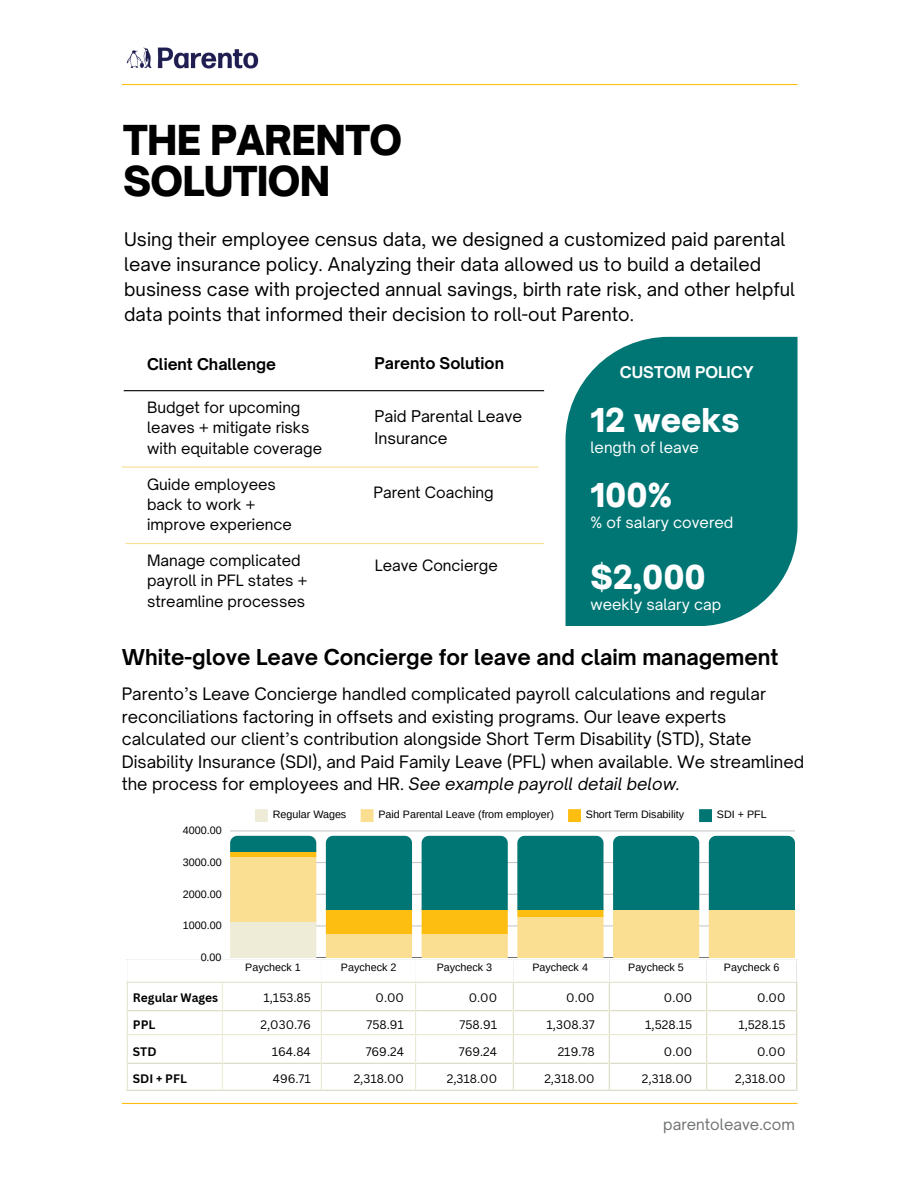
<style>
.page{position:relative;width:918px;height:1188px;background:#fff}
.page>*{position:absolute;margin:0;border:0;box-sizing:border-box;transform-origin:0 0}
.t1{font:900 39.45px/41.2px "Open Sauce One";letter-spacing:-.02em;color:#000001}
.t2{font:900 31.5px "Open Sauce One";color:#fff}
.t3{font:700 21px "Open Sauce One";color:#000001}
.t4{font:18px/24.8px "Open Sauce One";color:#000001}
.t5{font:16.5px/22.5px "Open Sauce One";color:#000001}
.t6{font:700 15.45px "Open Sauce One";color:#000001}
.t7{font:15.45px/21.1px "Open Sauce One";color:#000001}
.t8{font:700 15.45px "Open Sauce One";color:#fff}
.t9{font:15px/20.2px "Open Sauce One";color:#000001}
.t10{font:15px "Open Sauce One";color:#fff}
.t11{font:15px "Open Sauce One";color:#707274}
.t12{font:12px "Canva Sans";color:#000}
.t13{font:700 12px "Canva Sans";color:#000}
.t14{font:10.8px "Arimo";color:#000}
.s1{font-style:italic}
</style>
<div class="page">
<hr style="left:122px;top:84px;width:676px;height:1px;background:#febd11">
<hr style="left:122px;top:1103px;width:676px;height:1px;background:#febd11">
<img style="left:126px;top:47px;width:133px;height:22px">
<hr style="left:122px;top:467px;width:416px;height:1px;background:#fade92">
<hr style="left:126px;top:543px;width:418px;height:1px;background:#fade92">
<hr style="left:124px;top:390px;width:420px;height:1px;background:#000">
<div style="left:566px;top:337px;width:231px;height:289px;background:#007674"></div>
<hr style="left:127px;top:983px;width:1px;height:107px;background:#eeecd7">
<hr style="left:222px;top:983px;width:1px;height:107px;background:#eeecd7">
<hr style="left:321px;top:983px;width:1px;height:107px;background:#eeecd7">
<hr style="left:415px;top:983px;width:1px;height:107px;background:#eeecd7">
<hr style="left:513px;top:983px;width:1px;height:107px;background:#eeecd7">
<hr style="left:609px;top:983px;width:1px;height:107px;background:#eeecd7">
<hr style="left:706px;top:983px;width:1px;height:107px;background:#eeecd7">
<hr style="left:796px;top:983px;width:2px;height:107px;background:#eeecd7">
<hr style="left:127px;top:982px;width:671px;height:1px;background:#eeecd7">
<hr style="left:127px;top:1010px;width:671px;height:1px;background:#eeecd7">
<hr style="left:127px;top:1034px;width:671px;height:1px;background:#eeecd7">
<hr style="left:127px;top:1063px;width:671px;height:1px;background:#eeecd7">
<hr style="left:127px;top:1090px;width:671px;height:1px;background:#eeecd7">
<svg style="left:255px;top:809px;width:13px;height:13px"></svg>
<svg style="left:361px;top:809px;width:13px;height:13px"></svg>
<svg style="left:568px;top:809px;width:13px;height:13px"></svg>
<svg style="left:699px;top:809px;width:13px;height:13px"></svg>
<hr style="left:230px;top:926px;width:565px;height:1px;background:#000">
<hr style="left:230px;top:894px;width:565px;height:1px;background:#000">
<hr style="left:230px;top:862px;width:565px;height:1px;background:#000">
<hr style="left:230px;top:831px;width:565px;height:1px;background:#000">
<hr style="left:230px;top:957px;width:565px;height:1px;background:#000">
<svg style="left:230px;top:836px;width:186px;height:146px"></svg>
<svg style="left:422px;top:836px;width:277px;height:146px"></svg>
<svg style="left:706px;top:836px;width:89px;height:146px"></svg>
<h1 class="t1" style="left:123px;top:119px;width:280px">THE PARENTO<br>SOLUTION</h1>
<p class="t4" style="left:124px;top:227px;width:673px">Using their employee census data, we designed a customized paid parental leave insurance policy. Analyzing their data allowed us to build a detailed business case with projected annual savings, birth rate risk, and other helpful data points that informed their decision to roll-out Parento.</p>
<p class="t6" style="left:147px;top:354px;width:131px">Client Challenge</p>
<p class="t6" style="left:375px;top:353px;width:131px">Parento Solution</p>
<p class="t8" style="left:620px;top:362px;width:135px">CUSTOM POLICY</p>
<p class="t9" style="left:147px;top:397px;width:177px">Budget for upcoming leaves + mitigate risks with equitable coverage</p>
<p class="t7" style="left:375px;top:406px;width:149px">Paid Parental Leave<br>Insurance</p>
<h2 class="t2" style="left:590px;top:400px;width:151px">12 weeks</h2>
<p class="t10" style="left:590px;top:438px;width:110px">length of leave</p>
<p class="t9" style="left:147px;top:474px;width:146px">Guide employees back to work + improve experience</p>
<p class="t9" style="left:147px;top:550px;width:162px">Manage complicated payroll in PFL states + streamline processes</p>
<p class="t9" style="left:374px;top:482px;width:122px">Parent Coaching</p>
<p class="t9" style="left:375px;top:555px;width:125px">Leave Concierge</p>
<h2 class="t2" style="left:590px;top:475px;width:83px">100%</h2>
<p class="t10" style="left:590px;top:513px;width:144px">% of salary covered</p>
<h2 class="t2" style="left:590px;top:557px;width:117px">$2,000</h2>
<p class="t10" style="left:590px;top:595px;width:132px">weekly salary cap</p>
<p class="t3" style="left:122px;top:644px;width:658px">White-glove Leave Concierge for leave and claim management</p>
<p class="t5" style="left:122px;top:683px;width:684px">Parento’s Leave Concierge handled complicated payroll calculations and regular reconciliations factoring in offsets and existing programs. Our leave experts calculated our client’s contribution alongside Short Term Disability (STD), State Disability Insurance (SDI), and Paid Family Leave (PFL) when available. We streamlined the process for employees and HR. <span class="s1">See example payroll detail below.</span></p>
<p class="t14" style="left:183px;top:825px;width:40px">4000.00</p>
<p class="t14" style="left:183px;top:856px;width:40px">3000.00</p>
<p class="t14" style="left:183px;top:888px;width:40px">2000.00</p>
<p class="t14" style="left:183px;top:920px;width:40px">1000.00</p>
<p class="t14" style="left:201px;top:951px;width:22px">0.00</p>
<p class="t13" style="left:133px;top:989px;width:87px">Regular Wages</p>
<p class="t13" style="left:133px;top:1016px;width:24px">PPL</p>
<p class="t13" style="left:133px;top:1043px;width:25px">STD</p>
<p class="t13" style="left:133px;top:1070px;width:56px">SDI + PFL</p>
<p class="t14" style="left:273px;top:809px;width:75px">Regular Wages</p>
<p class="t14" style="left:378px;top:809px;width:177px">Paid Parental Leave (from employer)</p>
<p class="t14" style="left:586px;top:809px;width:100px">Short Term Disability</p>
<p class="t14" style="left:717px;top:809px;width:51px">SDI + PFL</p>
<p class="t14" style="left:245px;top:962px;width:57px">Paycheck 1</p>
<p class="t14" style="left:341px;top:962px;width:57px">Paycheck 2</p>
<p class="t14" style="left:437px;top:962px;width:57px">Paycheck 3</p>
<p class="t14" style="left:532px;top:962px;width:57px">Paycheck 4</p>
<p class="t14" style="left:628px;top:962px;width:57px">Paycheck 5</p>
<p class="t14" style="left:724px;top:962px;width:57px">Paycheck 6</p>
<p class="t12" style="left:263px;top:989px;width:49px">1,153.85</p>
<p class="t12" style="left:261px;top:1016px;width:52px">2,030.76</p>
<p class="t12" style="left:272px;top:1043px;width:41px">164.84</p>
<p class="t12" style="left:273px;top:1070px;width:40px">496.71</p>
<p class="t12" style="left:376px;top:989px;width:30px">0.00</p>
<p class="t12" style="left:367px;top:1016px;width:39px">758.91</p>
<p class="t12" style="left:366px;top:1043px;width:40px">769.24</p>
<p class="t12" style="left:354px;top:1070px;width:52px">2,318.00</p>
<p class="t12" style="left:469px;top:989px;width:30px">0.00</p>
<p class="t12" style="left:460px;top:1016px;width:39px">758.91</p>
<p class="t12" style="left:459px;top:1043px;width:40px">769.24</p>
<p class="t12" style="left:447px;top:1070px;width:52px">2,318.00</p>
<p class="t12" style="left:566px;top:989px;width:30px">0.00</p>
<p class="t12" style="left:546px;top:1016px;width:50px">1,308.37</p>
<p class="t12" style="left:558px;top:1043px;width:38px">219.78</p>
<p class="t12" style="left:544px;top:1070px;width:52px">2,318.00</p>
<p class="t12" style="left:664px;top:989px;width:30px">0.00</p>
<p class="t12" style="left:645px;top:1016px;width:49px">1,528.15</p>
<p class="t12" style="left:664px;top:1043px;width:30px">0.00</p>
<p class="t12" style="left:642px;top:1070px;width:52px">2,318.00</p>
<p class="t12" style="left:757px;top:989px;width:30px">0.00</p>
<p class="t12" style="left:738px;top:1016px;width:49px">1,528.15</p>
<p class="t12" style="left:757px;top:1043px;width:30px">0.00</p>
<p class="t12" style="left:735px;top:1070px;width:52px">2,318.00</p>
<p class="t11" style="left:663px;top:1115px;width:133px">parentoleave.com</p>
</div>
